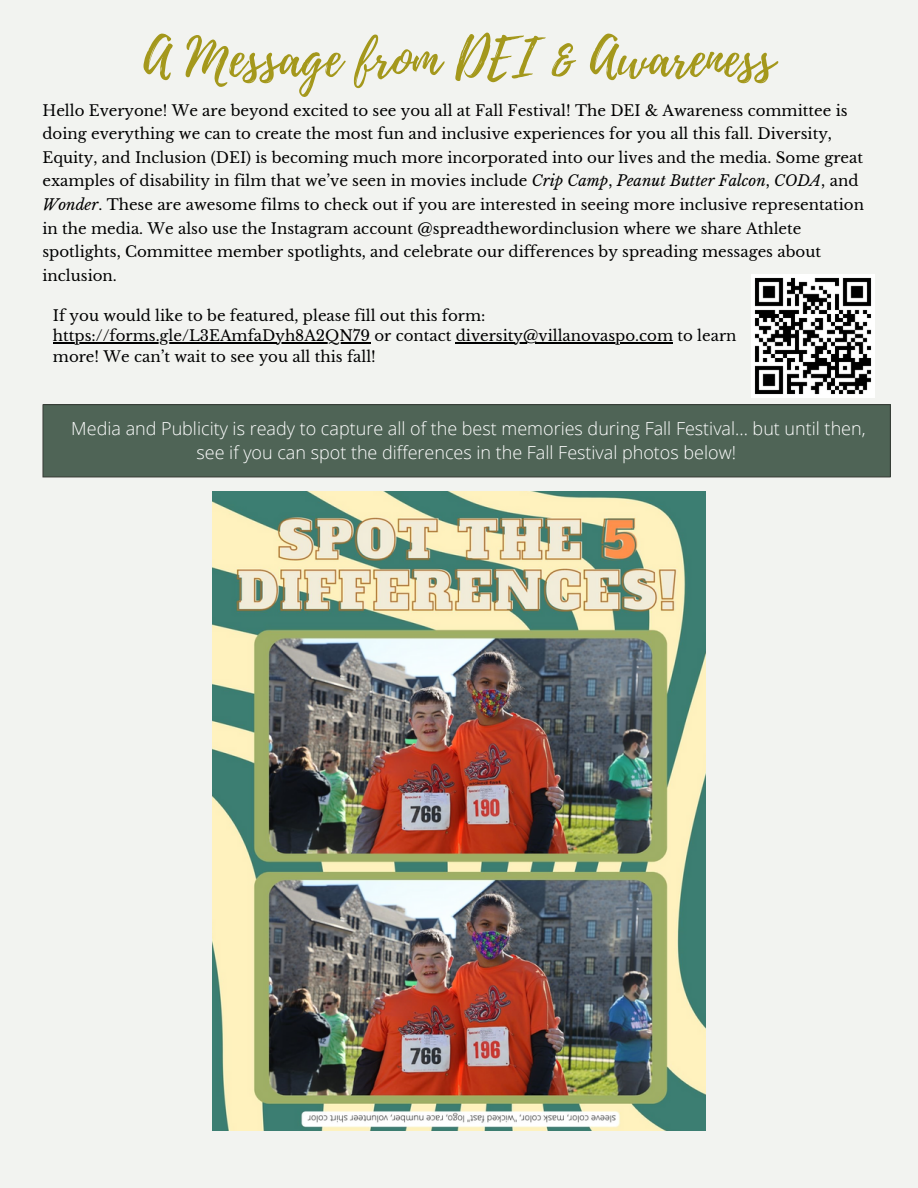
<style>
.page{position:relative;width:918px;height:1188px;background:#f2f3f0}
.page>*{position:absolute;margin:0;border:0;box-sizing:border-box;transform-origin:0 0}
.t1{font:52.5px "Playlist Script";color:#a4981c}
.t2{font:300 18px/24.8px "Open Sans";color:#fff;text-align:center}
.t3{font:15px/23.7px "Libre Baskerville";color:#000}
.s1{font-style:italic}
</style>
<div class="page">
<img style="left:213px;top:491px;width:492px;height:639px">
<div style="left:43px;top:405px;width:847px;height:72px;background:#4f6456"></div>
<hr style="left:43px;top:405px;width:1px;height:72px;background:#2e2e2a">
<hr style="left:890px;top:405px;width:1px;height:72px;background:#2e2e2a">
<hr style="left:43px;top:477px;width:847px;height:1px;background:#2e2e2a">
<hr style="left:43px;top:404px;width:847px;height:1px;background:#2e2e2a">
<img style="left:751px;top:274px;width:124px;height:124px">
<hr style="left:53px;top:343px;width:317px;height:1px;background:#000">
<hr style="left:456px;top:343px;width:217px;height:1px;background:#000">
<h1 class="t1" style="left:144px;top:21px;width:632px">A Message from DEI &amp; Awareness</h1>
<p class="t3" style="left:42px;top:98px;width:823px">Hello Everyone! We are beyond excited to see you all at Fall Festival! The DEI &amp; Awareness committee is doing everything we can to create the most fun and inclusive experiences for you all this fall. Diversity, Equity, and Inclusion (DEI) is becoming much more incorporated into our lives and the media. Some great examples of disability in film that we’ve seen in movies include <span class="s1">Crip Camp</span>, <span class="s1">Peanut Butter Falcon</span>, <span class="s1">CODA</span>, and <span class="s1">Wonder</span>. These are awesome films to check out if you are interested in seeing more inclusive representation in the media. We also use the Instagram account @spreadthewordinclusion where we share Athlete spotlights, Committee member spotlights, and celebrate our differences by spreading messages about inclusion.</p>
<p class="t3" style="left:53px;top:306px;width:685px;line-height:20.2px">If you would like to be featured, please fill out this form: https://forms.gle/L3EAmfaDyh8A2QN79 or contact diversity@villanovaspo.com to learn more! We can’t wait to see you all this fall!</p>
<p class="t2" style="left:71px;top:415px;width:796px">Media and Publicity is ready to capture all of the best memories during Fall Festival... but until then, see if you can spot the differences in the Fall Festival photos below!</p>
</div>
